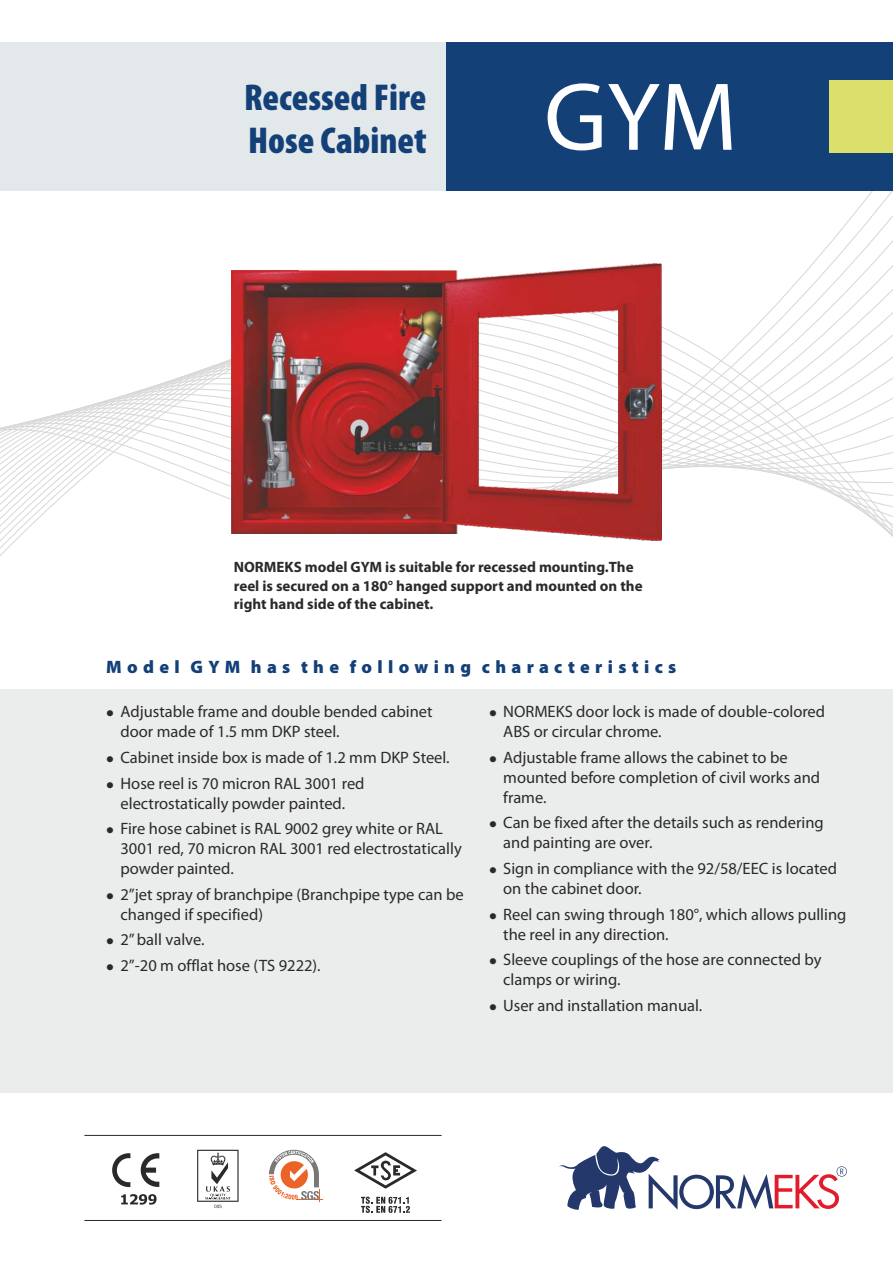
<style>
.page{position:relative;width:893px;height:1263px;background:#fff}
.page>*{position:absolute;margin:0;border:0;box-sizing:border-box;transform-origin:0 0}
.t1{font:97.5px "Myriad Pro";color:#fff}
.t2{font:900 condensed 37.5px/42.8px "Myriad Pro";color:#144078}
.t3{font:900 18px "Myriad Pro";letter-spacing:.295em;color:#144078}
.t4{font:16.5px/19.8px "Myriad Pro";color:#2b2929}
.t5{font:700 15px/18.6px "Myriad Pro";color:#2b2929}
</style>
<div class="page">
<svg style="left:0;top:191px;width:893px;height:365px"></svg>
<div style="left:0;top:43px;width:510px;height:148px;background:#e3e8eb"></div>
<div style="left:446px;top:43px;width:447px;height:148px;background:#144078"></div>
<div style="left:829px;top:81px;width:64px;height:72px;background:#dbe06b"></div>
<div style="left:0;top:689px;width:893px;height:404px;background:#ebeded"></div>
<svg style="left:559px;top:1146px;width:288px;height:64px"></svg>
<svg style="left:354px;top:1152px;width:63px;height:37px"></svg>
<svg style="left:361px;top:1196px;width:49px;height:17px"></svg>
<hr style="left:84px;top:1135px;width:358px;height:1px;background:#2b2929">
<hr style="left:84px;top:1220px;width:358px;height:1px;background:#2b2929">
<svg style="left:197px;top:1150px;width:42px;height:58px"></svg>
<svg style="left:121px;top:1194px;width:36px;height:10px"></svg>
<svg style="left:112px;top:1153px;width:18px;height:34px"></svg>
<svg style="left:141px;top:1153px;width:18px;height:34px"></svg>
<svg style="left:269px;top:1150px;width:53px;height:52px"></svg>
<img style="left:232px;top:264px;width:429px;height:276px">
<h2 class="t2" style="left:244px;top:80px;width:184px">Recessed Fire<br>Hose Cabinet</h2>
<h1 class="t1" style="left:544px;top:77px;width:195px">GYM</h1>
<p class="t5" style="left:234px;top:559px;width:410px">NORMEKS model GYM is suitable for recessed mounting.The reel is secured on a 180° hanged support and mounted on the right hand side of the cabinet.</p>
<p class="t3" style="left:106px;top:660px;width:571px">Model GYM has the following characteristics</p>
<p class="t4" style="left:121px;top:703px;width:313px;text-indent:-14px">● Adjustable frame and double bended cabinet door made of 1.5 mm DKP steel.</p>
<p class="t4" style="left:106px;top:749px;width:345px">● Cabinet inside box is made of 1.2 mm DKP Steel.</p>
<p class="t4" style="left:106px;top:775px;width:260px;text-align:center">● Hose reel is 70 micron RAL 3001 red electrostatically powder painted.</p>
<p class="t4" style="left:121px;top:820px;width:343px;text-indent:-14px">● Fire hose cabinet is RAL 9002 grey white or RAL<br>3001 red, 70 micron RAL 3001 red electrostatically powder painted.</p>
<p class="t4" style="left:121px;top:886px;width:345px;text-indent:-14px">● 2”jet spray of branchpipe (Branchpipe type can be changed if specified)</p>
<p class="t4" style="left:106px;top:931px;width:100px">● 2” ball valve.</p>
<p class="t4" style="left:106px;top:957px;width:216px">● 2”-20 m offlat hose (TS 9222).</p>
<p class="t4" style="left:503px;top:703px;width:323px;text-indent:-14px">● NORMEKS door lock is made of double-colored<br>ABS or circular chrome.</p>
<p class="t4" style="left:503px;top:749px;width:318px;text-indent:-14px">● Adjustable frame allows the cabinet to be mounted before completion of civil works and frame.</p>
<p class="t4" style="left:503px;top:814px;width:322px;text-indent:-14px">● Can be fixed after the details such as rendering and painting are over.</p>
<p class="t4" style="left:503px;top:860px;width:335px;text-indent:-14px">● Sign in compliance with the 92/58/EEC is located on the cabinet door.</p>
<p class="t4" style="left:503px;top:906px;width:345px;text-indent:-14px">● Reel can swing through 180°, which allows pulling the reel in any direction.</p>
<p class="t4" style="left:503px;top:951px;width:320px;text-indent:-14px">● Sleeve couplings of the hose are connected by clamps or wiring.</p>
<p class="t4" style="left:489px;top:997px;width:215px">● User and installation manual.</p>
</div>
